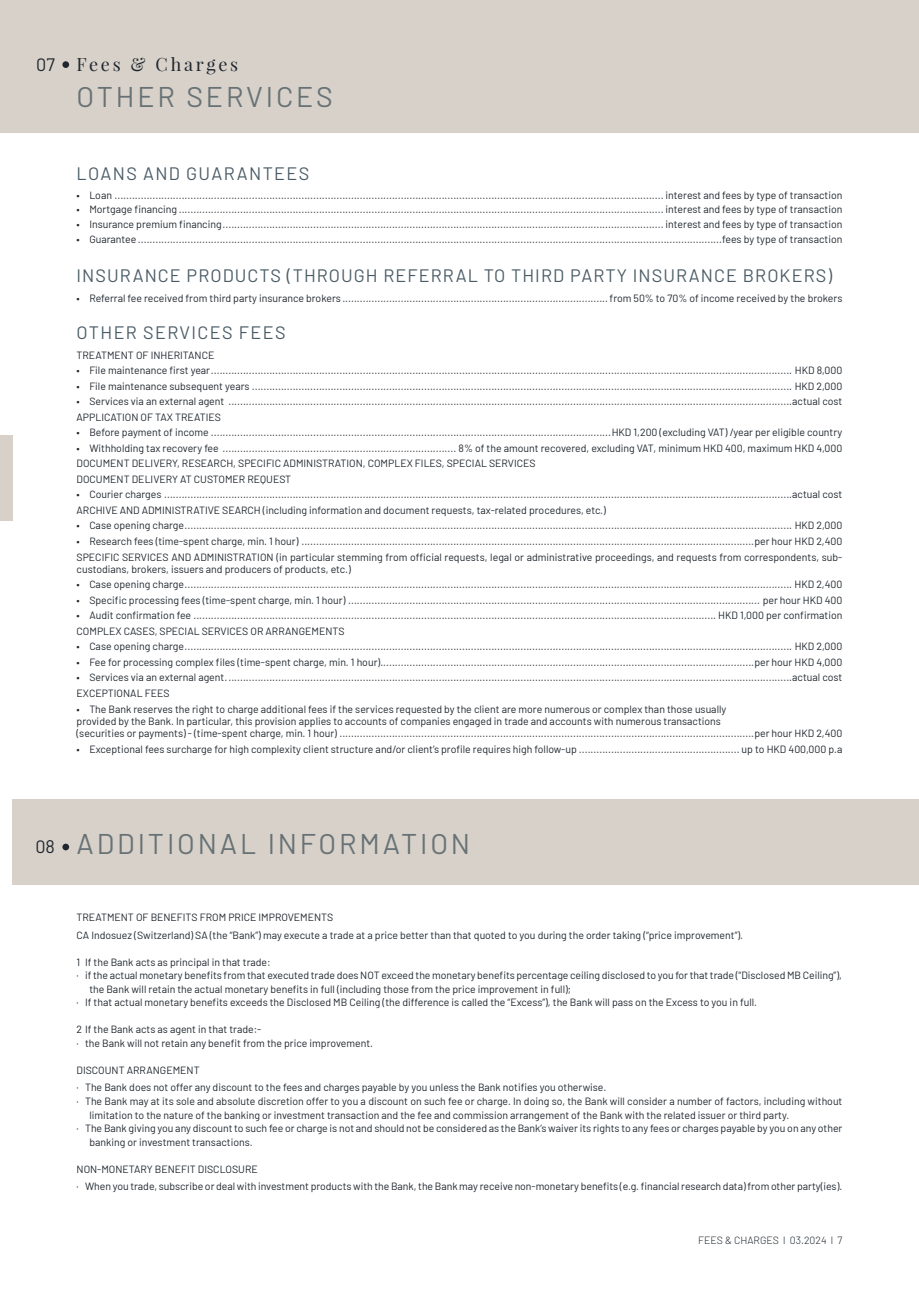
<style>
.page{position:relative;width:919px;height:1289px;background:#fff}
.page>*{position:absolute;margin:0;border:0;box-sizing:border-box;transform-origin:0 0}
.t1{font:28.5px "Barlow";letter-spacing:.1em;color:#687275}
.t2{font:18px "Barlow";letter-spacing:.06em;color:#4b5c66}
.t3{font:18px "Playfair Display";letter-spacing:.15em;color:#1f262d}
.t4{font:18px "Barlow";color:#1f262d}
.t5{font:10.5px/15.5px "Barlow";color:#1f262d}
.t6{font:300 10.5px "Barlow";color:#1f262d}
.s1{font-size:18px;color:#1f262d}
</style>
<div class="page">
<div style="left:0;top:435px;width:13px;height:85px;background:#d7d1ca"></div>
<div style="left:13px;top:799px;width:905px;height:85px;background:#d7d1ca"></div>
<div style="left:13px;top:0;width:905px;height:132px;background:#d7d1ca"></div>
<div style="left:0;top:0;width:13px;height:132px;background:#d7d1ca"></div>
<div style="left:62px;top:61px;width:7px;height:7px;background:#1f262d;border-radius:50%"></div>
<div style="left:62px;top:843px;width:7px;height:7px;background:#1f262d;border-radius:50%"></div>
<h2 class="t4" style="left:36px;top:51px;width:20px">07</h2>
<h2 class="t3" style="left:77px;top:53px;width:163px">Fees &amp; Charges</h2>
<h1 class="t1" style="left:77px;top:76px;width:258px">OTHER SERVICES</h1>
<h2 class="t2" style="left:77px;top:160px;width:234px">LOANS AND GUARANTEES</h2>
<p class="t5" style="left:77px;top:186px;width:767px">• Loan ............................................................................................................................................................................................ interest and fees by type of transaction</p>
<p class="t5" style="left:77px;top:201px;width:767px">• Mortgage financing ...................................................................................................................................................................... interest and fees by type of transaction</p>
<p class="t5" style="left:77px;top:216px;width:767px">• Insurance premium financing....................................................................................................................................................... interest and fees by type of transaction</p>
<p class="t5" style="left:77px;top:231px;width:767px">• Guarantee ........................................................................................................................................................................................................fees by type of transaction</p>
<h2 class="t2" style="left:77px;top:263px;width:757px">INSURANCE PRODUCTS (THROUGH REFERRAL TO THIRD PARTY INSURANCE BROKERS)</h2>
<p class="t5" style="left:77px;top:290px;width:767px">• Referral fee received from third party insurance brokers ...........................................................................................from 50% to 70% of income received by the brokers</p>
<h2 class="t2" style="left:77px;top:319px;width:210px">OTHER SERVICES FEES</h2>
<p class="t5" style="left:77px;top:346px;width:139px">TREATMENT OF INHERITANCE</p>
<p class="t5" style="left:77px;top:362px;width:767px">• File maintenance first year....................................................................................................................................................................................................... HKD 8,000</p>
<p class="t5" style="left:77px;top:377px;width:767px">• File maintenance subsequent years ......................................................................................................................................................................................... HKD 2,000</p>
<p class="t5" style="left:77px;top:393px;width:767px">• Services via an external agent .................................................................................................................................................................................................actual cost<br>APPLICATION OF TAX TREATIES</p>
<p class="t5" style="left:77px;top:424px;width:767px">• Before payment of income .........................................................................................................................................HKD 1,200 (excluding VAT) /year per eligible country</p>
<p class="t5" style="left:77px;top:439px;width:767px">• Withholding tax recovery fee ................................................................................ 8% of the amount recovered, excluding VAT, minimum HKD 400, maximum HKD 4,000<br>DOCUMENT DELIVERY, RESEARCH, SPECIFIC ADMINISTRATION, COMPLEX FILES, SPECIAL SERVICES<br>DOCUMENT DELIVERY AT CUSTOMER REQUEST</p>
<p class="t5" style="left:77px;top:486px;width:767px">• Courier charges .......................................................................................................................................................................................................................actual cost<br>ARCHIVE AND ADMINISTRATIVE SEARCH (including information and document requests, tax-related procedures, etc.)</p>
<p class="t5" style="left:77px;top:517px;width:767px">• Case opening charge................................................................................................................................................................................................................ HKD 2,000</p>
<p class="t5" style="left:77px;top:532px;width:767px;line-height:16.2px">• Research fees (time-spent charge, min. 1 hour) ...........................................................................................................................................................per hour HKD 2,400<br>SPECIFIC SERVICES AND ADMINISTRATION (in particular stemming from official requests, legal or administrative proceedings, and requests from correspondents, sub-</p>
<p class="t5" style="left:77px;top:560px;width:276px">custodians, brokers, issuers and producers of products, etc.)</p>
<p class="t5" style="left:77px;top:576px;width:767px">• Case opening charge................................................................................................................................................................................................................ HKD 2,400</p>
<p class="t5" style="left:77px;top:591px;width:767px">• Specific processing fees (time-spent charge, min. 1 hour) ............................................................................................................................................. per hour HKD 400</p>
<p class="t5" style="left:77px;top:607px;width:767px">• Audit confirmation fee ................................................................................................................................................................................... HKD 1,000 per confirmation<br>COMPLEX CASES, SPECIAL SERVICES OR ARRANGEMENTS</p>
<p class="t5" style="left:77px;top:638px;width:767px">• Case opening charge................................................................................................................................................................................................................ HKD 2,000</p>
<p class="t5" style="left:77px;top:653px;width:767px">• Fee for processing complex files (time-spent charge, min. 1 hour)................................................................................................................................per hour HKD 4,000</p>
<p class="t5" style="left:77px;top:669px;width:767px">• Services via an external agent..................................................................................................................................................................................................actual cost<br>EXCEPTIONAL FEES</p>
<p class="t5" style="left:77px;top:702px;width:767px;line-height:12px">• The Bank reserves the right to charge additional fees if the services requested by the client are more numerous or complex than those usually<br>provided by the Bank. In particular, this provision applies to accounts of companies engaged in trade and accounts with numerous transactions<br>(securities or payments) - (time-spent charge, min. 1 hour) ..............................................................................................................................................per hour HKD 2,400</p>
<p class="t5" style="left:77px;top:740px;width:767px">• Exceptional fees surcharge for high complexity client structure and/or client’s profile requires high follow-up ....................................................... up to HKD 400,000 p.a</p>
<h1 class="t1" style="left:35px;top:822px;width:436px"><span class="s1">08</span> ADDITIONAL INFORMATION</h1>
<p class="t5" style="left:77px;top:907px;width:668px;line-height:17.7px">TREATMENT OF BENEFITS FROM PRICE IMPROVEMENTS<br>CA Indosuez (Switzerland) SA (the “Bank”) may execute a trade at a price better than that quoted to you during the order taking (“price improvement”).</p>
<p class="t5" style="left:77px;top:953px;width:196px">1 If the Bank acts as principal in that trade:</p>
<p class="t5" style="left:77px;top:966px;width:766px">· if the actual monetary benefits from that executed trade does NOT exceed the monetary benefits percentage ceiling disclosed to you for that trade (“Disclosed MB Ceiling”),</p>
<p class="t5" style="left:89px;top:980px;width:483px">the Bank will retain the actual monetary benefits in full (including those from the price improvement in full);</p>
<p class="t5" style="left:77px;top:993px;width:682px">· If that actual monetary benefits exceeds the Disclosed MB Ceiling (the difference is called the “Excess”), the Bank will pass on the Excess to you in full.</p>
<p class="t5" style="left:77px;top:1021px;width:298px;line-height:13.5px">2 If the Bank acts as agent in that trade:-<br>· the Bank will not retain any benefit from the price improvement.</p>
<p class="t5" style="left:77px;top:1060px;width:531px;line-height:17.7px">DISCOUNT ARRANGEMENT<br>· The Bank does not offer any discount to the fees and charges payable by you unless the Bank notifies you otherwise.</p>
<p class="t5" style="left:77px;top:1092px;width:767px">· The Bank may at its sole and absolute discretion offer to you a discount on such fee or charge. In doing so, the Bank will consider a number of factors, including without</p>
<p class="t5" style="left:89px;top:1106px;width:701px">limitation to the nature of the banking or investment transaction and the fee and commission arrangement of the Bank with the related issuer or third party.</p>
<p class="t5" style="left:77px;top:1119px;width:767px">· The Bank giving you any discount to such fee or charge is not and should not be considered as the Bank’s waiver its rights to any fees or charges payable by you on any other</p>
<p class="t5" style="left:89px;top:1133px;width:165px">banking or investment transactions.</p>
<p class="t5" style="left:77px;top:1159px;width:767px;line-height:17.7px">NON-MONETARY BENEFIT DISCLOSURE<br>· When you trade, subscribe or deal with investment products with the Bank, the Bank may receive non-monetary benefits (e.g. financial research data) from other party(ies).</p>
<p class="t6" style="left:698px;top:1232px;width:146px">FEES &amp; CHARGES l 03.2024 l 7</p>
</div>
